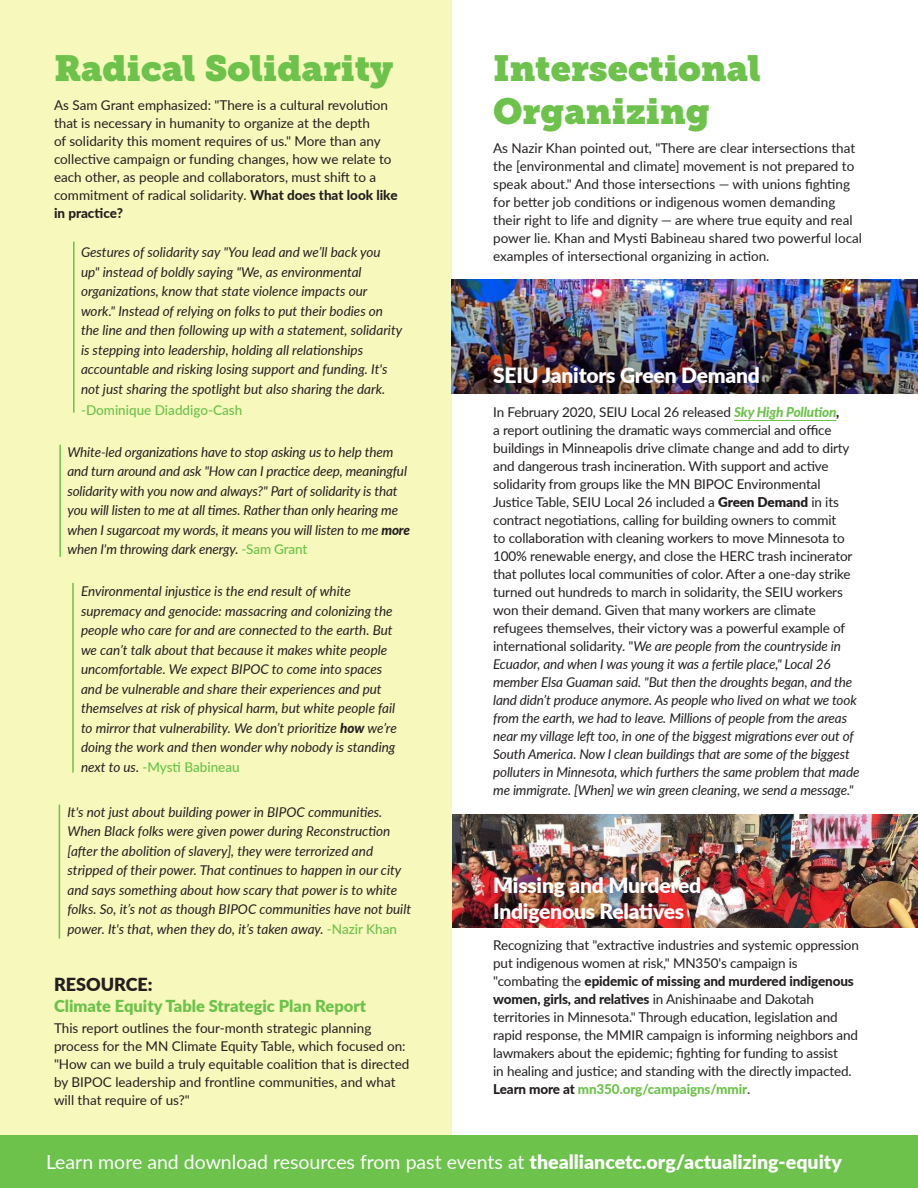
<style>
.page{position:relative;width:918px;height:1188px;background:#fff}
.page>*{position:absolute;margin:0;border:0;box-sizing:border-box;transform-origin:0 0}
.t1{font:36px "Museo Slab";color:#6cc24a}
.t2{font:900 21px "Lato";letter-spacing:-.01em;color:#fff}
.t3{font:19.5px "Lato";color:#fff}
.t4{font:900 18px "Lato";color:#231f20}
.t5{font:900 16.5px "Lato";color:#6cc24a}
.t6{font:13.5px/18px "Lato";letter-spacing:-.01em;color:#231f20}
.t7{font:italic 13.5px/19.5px "Lato";color:#231f20}
.t8{font:500 13.5px "Lato";color:#6cc24a}
.s1{font-weight:800}
.s2{font-weight:500;font-style:normal;color:#6cc24a}
.s3{font-weight:800;font-style:italic;color:#6cc24a}
.s4{font-weight:800;font-style:italic}
.s5{font-weight:900}
.s6{font-style:italic}
.s7{font-weight:800;color:#6cc24a}
</style>
<div class="page">
<img style="left:452px;top:814px;width:466px;height:114px">
<div style="left:0;top:0;width:452px;height:1172px;background:#f6f8bc"></div>
<div style="left:0;top:1135px;width:918px;height:53px;background:#6cc24a"></div>
<hr style="left:734px;top:420px;width:103px;height:1px;background:#6cc24a">
<hr style="left:73px;top:242px;width:2px;height:171px;background:#6cc24a">
<hr style="left:59px;top:445px;width:2px;height:112px;background:#6cc24a">
<hr style="left:72px;top:583px;width:2px;height:190px;background:#6cc24a">
<hr style="left:59px;top:805px;width:1px;height:134px;background:#6cc24a">
<img style="left:452px;top:280px;width:466px;height:113px">
<p class="t1" style="left:54px;top:47px;width:341px">Radical Solidarity</p>
<p class="t1" style="left:493px;top:47px;width:269px">Intersectional</p>
<p class="t1" style="left:493px;top:90px;width:218px">Organizing</p>
<p class="t6" style="left:54px;top:96px;width:345px">As Sam Grant emphasized: "There is a cultural revolution that is necessary in humanity to organize at the depth<br>of solidarity this moment requires of us." More than any collective campaign or funding changes, how we relate to each other, as people and collaborators, must shift to a commitment of radical solidarity. <span class="s1">What does that look like in practice?</span></p>
<p class="t7" style="left:81px;top:242px;width:323px">Gestures of solidarity say "You lead and we’ll back you up" instead of boldly saying "We, as environmental organizations, know that state violence impacts our work." Instead of relying on folks to put their bodies on the line and then following up with a statement, solidarity is stepping into leadership, holding all relationships accountable and risking losing support and funding. It's not just sharing the spotlight but also sharing the dark.</p>
<p class="t8" style="left:81px;top:400px;width:163px">-Dominique Diaddigo-Cash</p>
<p class="t7" style="left:68px;top:441px;width:344px">White-led organizations have to stop asking us to help them and turn around and ask "How can I practice deep, meaningful solidarity with you now and always?" Part of solidarity is that you will listen to me at all times. Rather than only hearing me when I sugarcoat my words, it means you will listen to me <span class="s1">more </span>when I'm throwing dark energy. <span class="s2">-Sam Grant</span></p>
<p class="t7" style="left:81px;top:581px;width:317px">Environmental injustice is the end result of white supremacy and genocide: massacring and colonizing the people who care for and are connected to the earth. But we can’t talk about that because it makes white people uncomfortable. We expect BIPOC to come into spaces and be vulnerable and share their experiences and put themselves at risk of physical harm, but white people fail to mirror that vulnerability. We don’t prioritize <span class="s1">how</span> we’re doing the work and then wonder why nobody is standing next to us. <span class="s2">-Mysti Babineau</span></p>
<p class="t7" style="left:68px;top:801px;width:345px">It's not just about building power in BIPOC communities.<br>When Black folks were given power during Reconstruction [after the abolition of slavery], they were terrorized and stripped of their power. That continues to happen in our city and says something about how scary that power is to white folks. So, it’s not as though BIPOC communities have not built power. It's that, when they do, it’s taken away. <span class="s2">-Nazir Khan</span></p>
<p class="t6" style="left:493px;top:139px;width:370px">As Nazir Khan pointed out, "There are clear intersections that the [environmental and climate] movement is not prepared to speak about." And those intersections — with unions fighting for better job conditions or indigenous women demanding their right to life and dignity — are where true equity and real power lie. Khan and Mysti Babineau shared two powerful local examples of intersectional organizing in action.</p>
<p class="t2" style="left:493px;top:359px;width:268px">SEIU Janitors Green Demand</p>
<p class="t6" style="left:493px;top:403px;width:368px">In February 2020, SEIU Local 26 released <span class="s3">Sky High Pollution</span><span class="s4">,<br></span>a report outlining the dramatic ways commercial and office buildings in Minneapolis drive climate change and add to dirty and dangerous trash incineration. With support and active solidarity from groups like the MN BIPOC Environmental Justice Table, SEIU Local 26 included a <span class="s5">Green Demand</span> in its contract negotiations, calling for building owners to commit<br>to collaboration with cleaning workers to move Minnesota to 100% renewable energy, and close the HERC trash incinerator that pollutes local communities of color. After a one-day strike turned out hundreds to march in solidarity, the SEIU workers won their demand. Given that many workers are climate refugees themselves, their victory was a powerful example of international solidarity. "<span class="s6">We are people from the countryside in Ecuador, and when I was young it was a fertile place," Local 26 member Elsa Guaman said. "But then the droughts began, and the land didn’t produce anymore. As people who lived on what we took from the earth, we had to leave. Millions of people from the areas near my village left too, in one of the biggest migrations ever out of South America. Now I clean buildings that are some of the biggest polluters in Minnesota, which furthers the same problem that made me immigrate. [When] we win green cleaning, we send a message."</span></p>
<p class="t2" style="left:493px;top:870px;width:210px">Missing and Murdered</p>
<p class="t2" style="left:493px;top:895px;width:193px">Indigenous Relatives</p>
<p class="t4" style="left:54px;top:971px;width:100px">RESOURCE:</p>
<p class="t5" style="left:54px;top:993px;width:314px">Climate Equity Table Strategic Plan Report</p>
<p class="t6" style="left:54px;top:1018px;width:357px">This report outlines the four-month strategic planning process for the MN Climate Equity Table, which focused on: "How can we build a truly equitable coalition that is directed by BIPOC leadership and frontline communities, and what will that require of us?"</p>
<p class="t6" style="left:493px;top:935px;width:367px">Recognizing that "extractive industries and systemic oppression put indigenous women at risk," MN350's campaign is "combating the <span class="s1">epidemic of missing and murdered indigenous women, girls, and relatives</span> in Anishinaabe and Dakotah territories in Minnesota." Through education, legislation and rapid response, the MMIR campaign is informing neighbors and lawmakers about the epidemic; fighting for funding to assist<br>in healing and justice; and standing with the directly impacted.<br><span class="s1">Learn more at</span> <span class="s7">mn350.org/campaigns/mmir</span>.</p>
<p class="t3" style="left:46px;top:1148px;width:797px">Learn more and download resources from past events at <span class="s5">thealliancetc.org/actualizing-equity</span></p>
</div>
